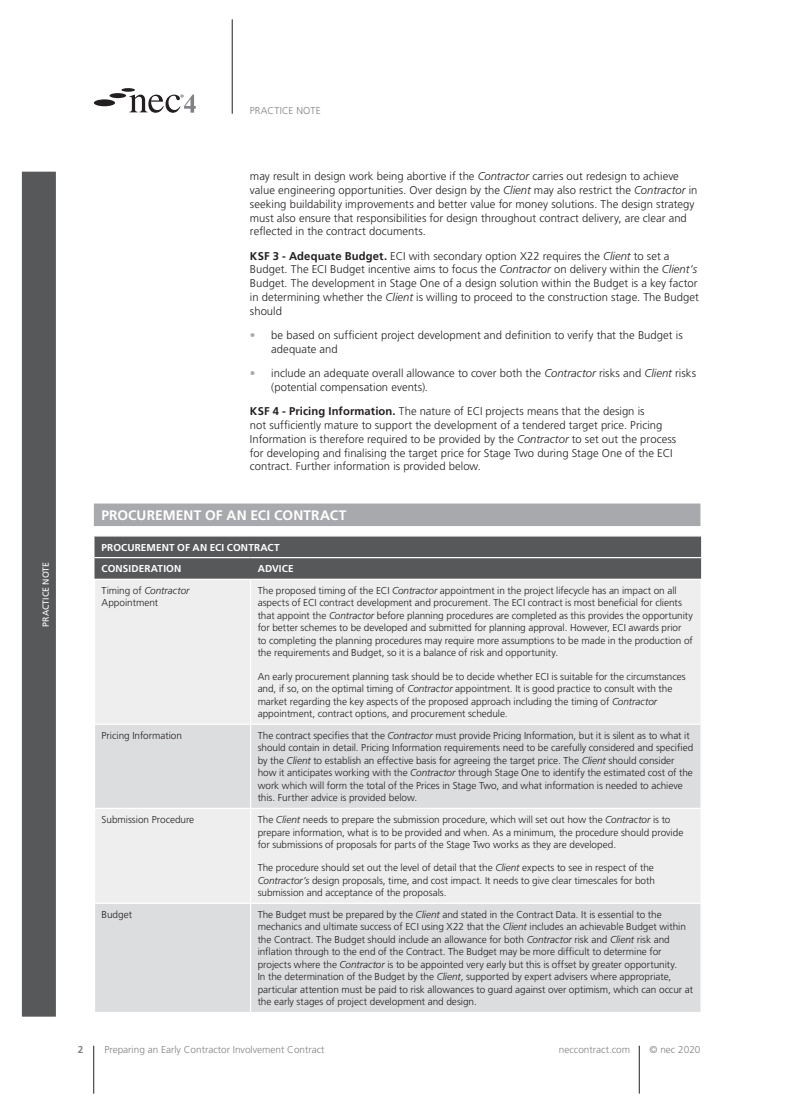
<style>
.page{position:relative;width:805px;height:1113px;background:#fff}
.page>*{position:absolute;margin:0;border:0;box-sizing:border-box;transform-origin:0 0}
.t1{font:700 13.75px "Frutiger";letter-spacing:.005em;color:#fff}
.t2{font:300 11.25px/13.8px "Frutiger";letter-spacing:.005em;color:#231f20}
.t3{font:300 10px/12.5px "Frutiger";letter-spacing:-.005em;color:#231f20}
.t4{font:300 10px "Frutiger";color:#808285}
.t5{font:700 10px/21.6px "Frutiger";letter-spacing:.01em;color:#fff}
.t6{font:300 10px "Frutiger";letter-spacing:.02em;color:#808285}
.t7{font:700 10px "Frutiger";color:#808285}
.t8{font:8.75px "Frutiger";color:#fff}
.s1{font-style:italic}
.s2{font-weight:700}
.s3{color:#a8a9ad}
</style>
<div class="page">
<hr style="left:93px;top:1045px;width:1px;height:48px;background:#231f20">
<hr style="left:232px;top:19px;width:1px;height:95px;background:#231f20">
<div style="left:21px;top:170px;width:36px;height:847px;background:#57585a"></div>
<div style="left:19px;top:169px;width:39px;height:850px;border:2px solid #fff"></div>
<div style="left:94px;top:99px;width:21px;height:7px;background:#231f20;border-radius:50%"></div>
<div style="left:109px;top:93px;width:17px;height:5px;background:#231f20;border-radius:50%"></div>
<svg style="left:121px;top:88px;width:14px;height:4px"></svg>
<svg style="left:129px;top:94px;width:66px;height:19px"></svg>
<hr style="left:638px;top:1045px;width:1px;height:48px;background:#231f20">
<div style="left:94px;top:503px;width:606px;height:23px;background:#a8a9ad"></div>
<div style="left:94px;top:536px;width:606px;height:42px;background:#57585a"></div>
<div style="left:95px;top:580px;width:605px;height:143px;background:#eeeeef"></div>
<svg style="left:95px;top:725px;width:605px;height:286px;background:#e2e2e4"></svg>
<hr style="left:94px;top:557px;width:156px;height:1px;background:#fff">
<hr style="left:250px;top:557px;width:450px;height:1px;background:#fff">
<hr style="left:250px;top:580px;width:1px;height:143px;background:#fff">
<hr style="left:250px;top:724px;width:1px;height:83px;background:#fff">
<hr style="left:94px;top:807px;width:156px;height:2px;background:#fff">
<hr style="left:250px;top:807px;width:451px;height:2px;background:#fff">
<hr style="left:250px;top:809px;width:1px;height:93px;background:#fff">
<hr style="left:94px;top:902px;width:156px;height:1px;background:#fff">
<hr style="left:250px;top:902px;width:451px;height:1px;background:#fff">
<hr style="left:250px;top:903px;width:1px;height:108px;background:#fff">
<p class="t8" style="left:41px;top:626px;width:66px;rotate:-90deg">PRACTICE NOTE</p>
<p class="t6" style="left:250px;top:105px;width:72px">PRACTICE NOTE</p>
<p class="t2" style="left:250px;top:169px;width:449px">may result in design work being abortive if the <span class="s1">Contractor</span> carries out redesign to achieve value engineering opportunities. Over design by the <span class="s1">Client</span> may also restrict the <span class="s1">Contractor</span> in seeking buildability improvements and better value for money solutions. The design strategy must also ensure that responsibilities for design throughout contract delivery, are clear and reflected in the contract documents.</p>
<p class="t2" style="left:250px;top:249px;width:450px"><span class="s2">KSF 3 - Adequate Budget.</span> ECI with secondary option X22 requires the <span class="s1">Client</span> to set a Budget. The ECI Budget incentive aims to focus the <span class="s1">Contractor</span> on delivery within the <span class="s1">Client’s </span>Budget. The development in Stage One of a design solution within the Budget is a key factor in determining whether the <span class="s1">Client</span> is willing to proceed to the construction stage. The Budget should</p>
<p class="t2" style="left:271px;top:328px;width:412px;text-indent:-21px"><span class="s3">•</span> be based on sufficient project development and definition to verify that the Budget is adequate and</p>
<p class="t2" style="left:271px;top:366px;width:426px;text-indent:-21px"><span class="s3">•</span> include an adequate overall allowance to cover both the <span class="s1">Contractor</span> risks and <span class="s1">Client</span> risks (potential compensation events).</p>
<p class="t2" style="left:250px;top:404px;width:427px"><span class="s2">KSF 4 - Pricing Information.</span> The nature of ECI projects means that the design is<br>not sufficiently mature to support the development of a tendered target price. Pricing Information is therefore required to be provided by the <span class="s1">Contractor</span> to set out the process for developing and finalising the target price for Stage Two during Stage One of the ECI contract. Further information is provided below.</p>
<h1 class="t1" style="left:101px;top:507px;width:246px">PROCUREMENT OF AN ECI CONTRACT</h1>
<p class="t5" style="left:101px;top:536px;width:179px">PROCUREMENT OF AN ECI CONTRACT<br>CONSIDERATION</p>
<p class="t5" style="left:257px;top:558px;width:37px">ADVICE</p>
<p class="t3" style="left:101px;top:584px;width:89px">Timing of <span class="s1">Contractor<br></span>Appointment</p>
<p class="t3" style="left:257px;top:584px;width:436px">The proposed timing of the ECI <span class="s1">Contractor</span> appointment in the project lifecycle has an impact on all aspects of ECI contract development and procurement. The ECI contract is most beneficial for clients that appoint the <span class="s1">Contractor</span> before planning procedures are completed as this provides the opportunity for better schemes to be developed and submitted for planning approval. However, ECI awards prior<br>to completing the planning procedures may require more assumptions to be made in the production of the requirements and Budget, so it is a balance of risk and opportunity.</p>
<p class="t3" style="left:257px;top:669px;width:429px">An early procurement planning task should be to decide whether ECI is suitable for the circumstances and, if so, on the optimal timing of <span class="s1">Contractor</span> appointment. It is good practice to consult with the market regarding the key aspects of the proposed approach including the timing of <span class="s1">Contractor </span>appointment, contract options, and procurement schedule.</p>
<p class="t3" style="left:101px;top:729px;width:82px">Pricing Information</p>
<p class="t3" style="left:257px;top:729px;width:437px">The contract specifies that the <span class="s1">Contractor</span> must provide Pricing Information, but it is silent as to what it should contain in detail. Pricing Information requirements need to be carefully considered and specified by the <span class="s1">Client</span> to establish an effective basis for agreeing the target price. The <span class="s1">Client</span> should consider how it anticipates working with the <span class="s1">Contractor</span> through Stage One to identify the estimated cost of the work which will form the total of the Prices in Stage Two, and what information is needed to achieve this. Further advice is provided below.</p>
<p class="t3" style="left:101px;top:813px;width:94px">Submission Procedure</p>
<p class="t3" style="left:257px;top:813px;width:427px">The <span class="s1">Client</span> needs to prepare the submission procedure, which will set out how the <span class="s1">Contractor</span> is to prepare information, what is to be provided and when. As a minimum, the procedure should provide for submissions of proposals for parts of the Stage Two works as they are developed.</p>
<p class="t3" style="left:257px;top:861px;width:398px;text-align:justify">The procedure should set out the level of detail that the <span class="s1">Client</span> expects to see in respect of the <span class="s1">Contractor’s</span> design proposals, time, and cost impact. It needs to give clear timescales for both submission and acceptance of the proposals.</p>
<p class="t3" style="left:101px;top:908px;width:32px">Budget</p>
<p class="t3" style="left:257px;top:908px;width:436px">The Budget must be prepared by the <span class="s1">Client</span> and stated in the Contract Data. It is essential to the mechanics and ultimate success of ECI using X22 that the <span class="s1">Client</span> includes an achievable Budget within the Contract. The Budget should include an allowance for both <span class="s1">Contractor</span> risk and <span class="s1">Client</span> risk and inflation through to the end of the Contract. The Budget may be more difficult to determine for projects where the <span class="s1">Contractor</span> is to be appointed very early but this is offset by greater opportunity.<br>In the determination of the Budget by the <span class="s1">Client</span>, supported by expert advisers where appropriate, particular attention must be paid to risk allowances to guard against over optimism, which can occur at the early stages of project development and design.</p>
<p class="t7" style="left:78px;top:1043px;width:7px">2</p>
<p class="t4" style="left:104px;top:1044px;width:221px">Preparing an Early Contractor Involvement Contract</p>
<p class="t4" style="left:558px;top:1044px;width:73px">neccontract.com</p>
<p class="t4" style="left:649px;top:1044px;width:52px">© nec 2020</p>
</div>
